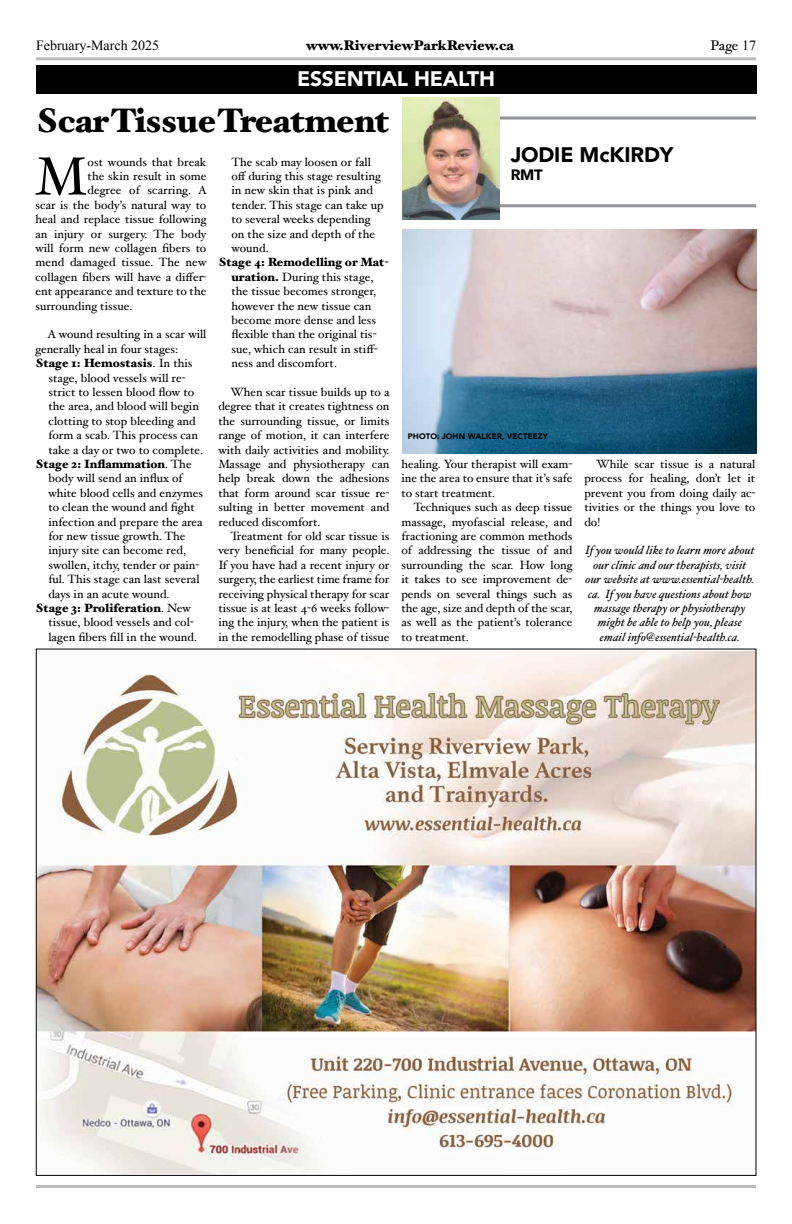
<style>
.page{position:relative;width:792px;height:1224px;background:#fff}
.page>*{position:absolute;margin:0;border:0;box-sizing:border-box;transform-origin:0 0}
.t1{font:53.8px "Hoefler Text";color:#000}
.t2{font:900 34px "Hoefler Text";letter-spacing:-.015em;color:#000}
.t3{font:900 21px "Avenir";letter-spacing:-.01em;color:#fff}
.t4{font:900 21px "Avenir";letter-spacing:-.005em;color:#000}
.t5{font:900 15px "Avenir";color:#000}
.t6{font:900 14px "Hoefler Text";color:#000}
.t7{font:14px "Times New Roman";color:#000}
.t8{font:14px "Hoefler Text";color:#000}
.t9{font:12px/14.4px "Hoefler Text";letter-spacing:.005em;color:#000;text-align:justify}
.t10{font:italic 12px/14.4px "Hoefler Text";letter-spacing:.005em;color:#000;text-align:center}
.t11{font:900 12px "Hoefler Text";letter-spacing:.005em;color:#000}
.t12{font:900 8px "Avenir";letter-spacing:.005em;color:#000}
.s1{font-family:"Times New Roman"}
.s2{font-weight:400}
.s3{font-weight:900}
</style>
<div class="page">
<hr style="left:36px;top:57px;width:720px;height:3px;background:#bcbec0">
<hr style="left:36px;top:1185px;width:720px;height:3px;background:#bcbec0">
<img style="left:38px;top:651px;width:716px;height:522px">
<div style="left:36px;top:65px;width:720px;height:29px;background:#000"></div>
<hr style="left:402px;top:117px;width:354px;height:3px;background:#939598">
<hr style="left:402px;top:204px;width:354px;height:3px;background:#939598">
<img style="left:403px;top:98px;width:97px;height:121px">
<img style="left:402px;top:230px;width:355px;height:224px">
<p class="t7" style="left:36px;top:36px;width:125px">February-March 2025</p>
<p class="t6" style="left:306px;top:37px;width:209px">www.RiverviewParkReview.ca</p>
<p class="t8" style="left:710px;top:37px;width:47px">Page <span class="s1">17</span></p>
<h3 class="t3" style="left:297px;top:60px;width:199px">ESSENTIAL HEALTH</h3>
<h2 class="t2" style="left:35px;top:100px;width:356px">Scar Tissue Treatment</h2>
<h1 class="t1" style="left:35px;top:144px;width:54px">M</h1>
<p class="t9" style="left:88px;top:154px;width:120px">ost wounds that break</p>
<p class="t9" style="left:88px;top:169px;width:120px">the skin result in some</p>
<p class="t9" style="left:88px;top:183px;width:121px">degree of scarring. A</p>
<p class="t9" style="left:35px;top:197px;width:173px">scar is the body’s natural way to</p>
<p class="t9" style="left:35px;top:212px;width:173px">heal and replace tissue following</p>
<p class="t9" style="left:35px;top:226px;width:173px">an injury or surgery. The body</p>
<p class="t9" style="left:35px;top:241px;width:173px">will form new collagen fibers to</p>
<p class="t9" style="left:35px;top:255px;width:173px">mend damaged tissue. The new</p>
<p class="t9" style="left:35px;top:269px;width:172px">collagen fibers will have a differ-</p>
<p class="t9" style="left:35px;top:284px;width:173px">ent appearance and texture to the</p>
<p class="t9" style="left:35px;top:298px;width:99px">surrounding tissue.</p>
<p class="t9" style="left:47px;top:327px;width:161px">A wound resulting in a scar will</p>
<p class="t9" style="left:35px;top:341px;width:144px">generally heal in four stages:</p>
<p class="t11" style="left:35px;top:356px;width:159px">Stage 1: Hemostasis<span class="s2">. In this</span></p>
<p class="t9" style="left:48px;top:370px;width:139px">stage, blood vessels will re-</p>
<p class="t9" style="left:48px;top:385px;width:147px">strict to lessen blood flow to</p>
<p class="t9" style="left:48px;top:399px;width:152px">the area, and blood will begin</p>
<p class="t9" style="left:48px;top:413px;width:149px">clotting to stop bleeding and</p>
<p class="t9" style="left:48px;top:428px;width:151px">form a scab. This process can</p>
<p class="t9" style="left:48px;top:442px;width:156px">take a day or two to complete.</p>
<p class="t11" style="left:35px;top:457px;width:158px">Stage 2: Inflammation<span class="s2">. The</span></p>
<p class="t9" style="left:48px;top:471px;width:136px">body will send an influx of</p>
<p class="t9" style="left:48px;top:485px;width:156px">white blood cells and enzymes</p>
<p class="t9" style="left:48px;top:500px;width:148px">to clean the wound and fight</p>
<p class="t9" style="left:48px;top:514px;width:156px">infection and prepare the area</p>
<p class="t9" style="left:48px;top:529px;width:139px">for new tissue growth. The</p>
<p class="t9" style="left:48px;top:543px;width:139px">injury site can become red,</p>
<p class="t9" style="left:48px;top:557px;width:153px">swollen, itchy, tender or pain-</p>
<p class="t9" style="left:48px;top:572px;width:153px">ful. This stage can last several</p>
<p class="t9" style="left:48px;top:586px;width:123px">days in an acute wound.</p>
<p class="t11" style="left:35px;top:601px;width:157px">Stage 3: Proliferation<span class="s2">. New</span></p>
<p class="t9" style="left:48px;top:615px;width:147px">tissue, blood vessels and col-</p>
<p class="t9" style="left:48px;top:629px;width:150px">lagen fibers fill in the wound.</p>
<p class="t9" style="left:231px;top:154px;width:154px;text-align:left">The scab may loosen or fall off during this stage resulting in new skin that is pink and tender. This stage can take up to several weeks depending on the size and depth of the wound.</p>
<p class="t9" style="left:231px;top:255px;width:159px;text-align:left;text-indent:-13px"><span class="s3">Stage 4: Remodelling or Mat&shy;uration.</span> During this stage, the tissue becomes stronger, however the new tissue can become more dense and less flexible than the original tis&shy;sue, which can result in stiff&shy;ness and discomfort.</p>
<p class="t9" style="left:218px;top:385px;width:173px;text-indent:12px">When scar tissue builds up to a degree that it creates tightness on the surrounding tissue, or limits range of motion, it can interfere with daily activities and mobility.<br>Massage and physiotherapy can help break down the adhesions that form around scar tissue re&shy;sulting in better movement and reduced discomfort.</p>
<p class="t9" style="left:218px;top:529px;width:173px;text-indent:12px">Treatment for old scar tissue is very beneficial for many people.<br>If you have had a recent injury or surgery, the earliest time frame for receiving physical therapy for scar tissue is at least 4-6 weeks follow&shy;ing the injury, when the patient is in the remodelling phase of tissue</p>
<h3 class="t4" style="left:511px;top:137px;width:164px">JODIE McKIRDY</h3>
<p class="t5" style="left:511px;top:162px;width:34px">RMT</p>
<p class="t12" style="left:408px;top:430px;width:142px">PHOTO: JOHN WALKER, VECTEEZY</p>
<p class="t9" style="left:401px;top:457px;width:173px">healing. Your therapist will exam&shy;ine the area to ensure that it’s safe to start treatment.</p>
<p class="t9" style="left:401px;top:500px;width:173px;text-indent:12px">Techniques such as deep tissue massage, myofascial release, and fractioning are common methods of addressing the tissue of and surrounding the scar. How long it takes to see improvement de&shy;pends on several things such as the age, size and depth of the scar, as well as the patient’s tolerance to treatment.</p>
<p class="t9" style="left:584px;top:457px;width:173px;text-indent:12px">While scar tissue is a natural process for healing, don’t let it prevent you from doing daily ac&shy;tivities or the things you love to do!</p>
<p class="t10" style="left:585px;top:543px;width:171px">If you would like to learn more about our clinic and our therapists, visit our website at www.essential-health. ca. If you have questions about how massage therapy or physiotherapy might be able to help you, please email info@essential-health.ca.</p>
</div>
